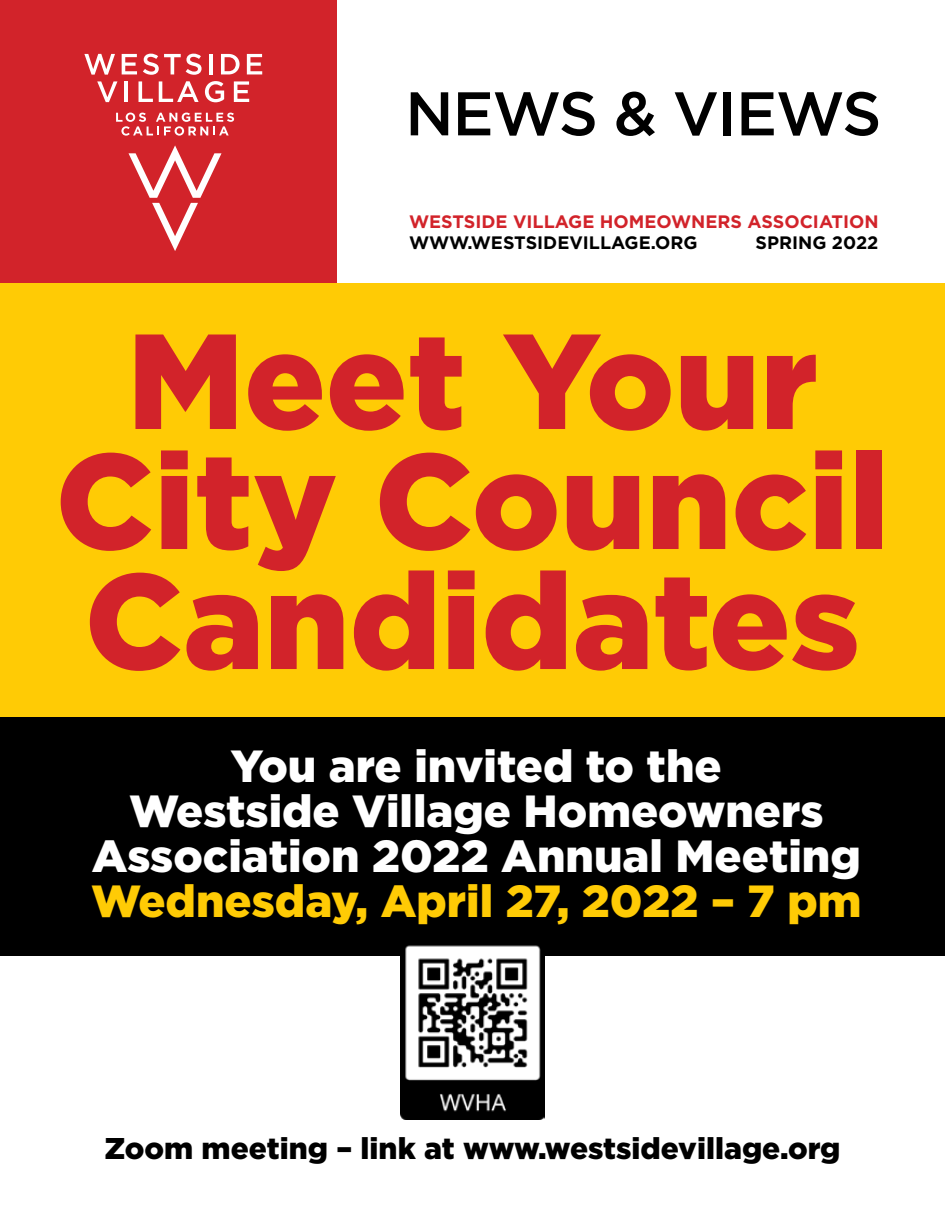
<style>
.page{position:relative;width:945px;height:1215px;background:#fff}
.page>*{position:absolute;margin:0;border:0;box-sizing:border-box;transform-origin:0 0}
.t1{font:900 135px/120px "Gotham";color:#d2232a;text-align:center}
.t2{font:500 61.5px "Gotham";letter-spacing:-.02em;color:#000}
.t3{font:900 45px/45px "Gotham";color:#fff;text-align:center}
.t4{font:900 45px "Gotham";color:#ffcb05}
.t5{font:900 30px "Gotham";color:#000}
.t6{font:700 18px "Gotham";color:#d2232a}
.t7{font:700 18px "Gotham";color:#000}
</style>
<div class="page">
<div style="left:0;top:0;width:337px;height:283px;background:#d2232a"></div>
<svg style="left:129px;top:145px;width:93px;height:106px"></svg>
<svg style="left:84px;top:54px;width:31px;height:21px"></svg>
<svg style="left:122px;top:54px;width:15px;height:20px"></svg>
<svg style="left:143px;top:54px;width:59px;height:21px"></svg>
<hr style="left:209px;top:54px;width:4px;height:20px;background:#fff">
<svg style="left:221px;top:54px;width:19px;height:20px"></svg>
<svg style="left:247px;top:54px;width:15px;height:20px"></svg>
<svg style="left:97px;top:81px;width:20px;height:21px"></svg>
<hr style="left:124px;top:81px;width:4px;height:21px;background:#fff">
<svg style="left:139px;top:81px;width:14px;height:21px"></svg>
<svg style="left:159px;top:81px;width:40px;height:21px"></svg>
<svg style="left:205px;top:81px;width:19px;height:21px"></svg>
<svg style="left:234px;top:81px;width:15px;height:21px"></svg>
<svg style="left:116px;top:113px;width:118px;height:23px"></svg>
<div style="left:0;top:284px;width:945px;height:434px;background:#ffcb05"></div>
<div style="left:0;top:718px;width:945px;height:238px;background:#000"></div>
<img style="left:401px;top:945px;width:144px;height:175px">
<h2 class="t2" style="left:405px;top:73px;width:478px">NEWS &amp; VIEWS</h2>
<p class="t6" style="left:409px;top:210px;width:471px">WESTSIDE VILLAGE HOMEOWNERS ASSOCIATION</p>
<p class="t7" style="left:409px;top:231px;width:290px">WWW.WESTSIDEVILLAGE.ORG</p>
<p class="t7" style="left:756px;top:231px;width:124px">SPRING 2022</p>
<h1 class="t1" style="left:56px;top:320px;width:835px">Meet Your<br>City Council<br>Candidates</h1>
<p class="t3" style="left:92px;top:743px;width:771px">You are invited to the<br>Westside Village Homeowners<br>Association 2022 Annual Meeting</p>
<p class="t4" style="left:91px;top:870px;width:772px">Wednesday, April 27, 2022 – 7 pm</p>
<p class="t5" style="left:104px;top:1127px;width:738px">Zoom meeting – link at www.westsidevillage.org</p>
</div>
